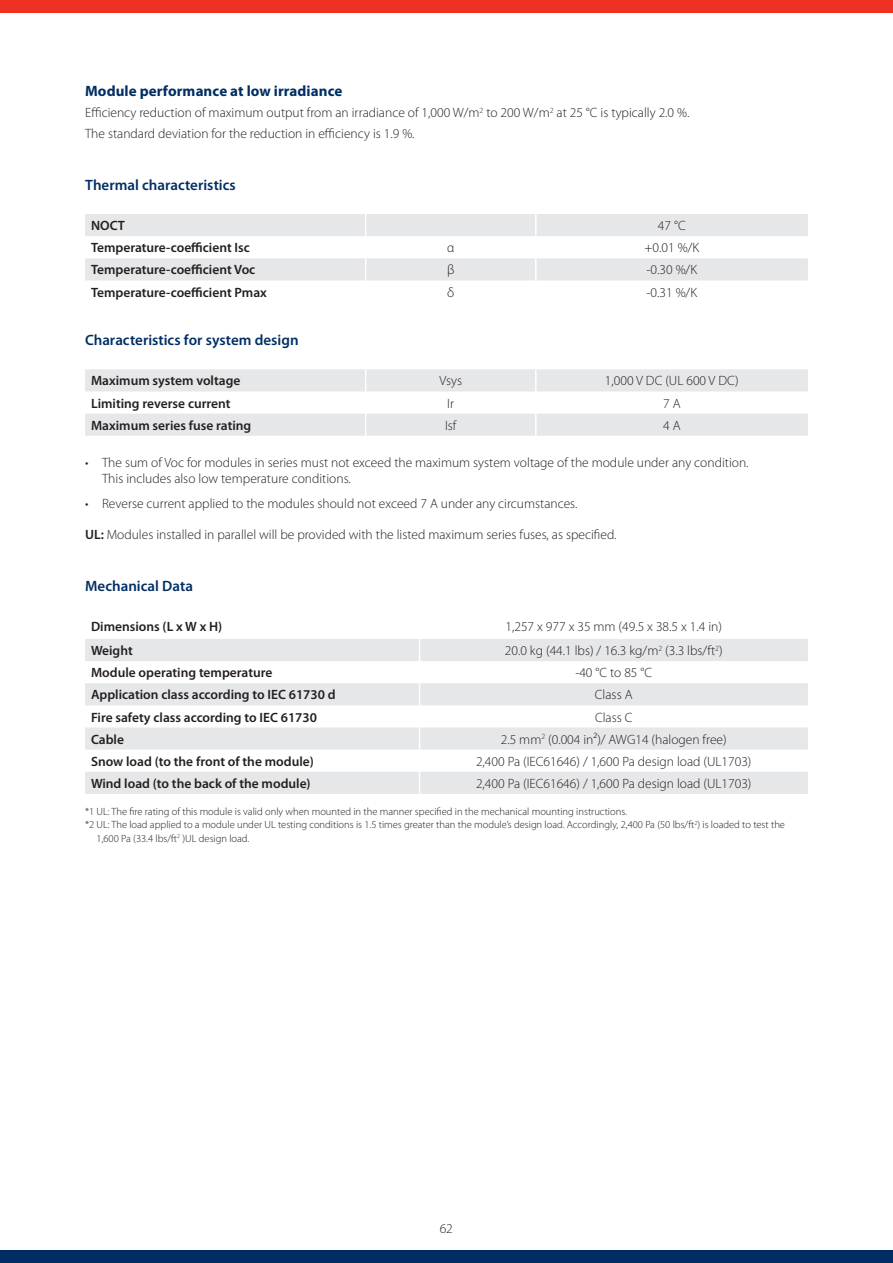
<style>
.page{position:relative;width:893px;height:1263px;background:#fff}
.page>*{position:absolute;margin:0;border:0;box-sizing:border-box;transform-origin:0 0}
.t1{font:600 15px "Myriad Pro";color:#002e64}
.t2{font:700 15px "Myriad Pro";letter-spacing:.005em;color:#002e64}
.t3{font:300 13.5px/21px "Myriad Pro";color:#231f20}
.t4{font:600 13.5px "Myriad Pro";color:#231f20}
.t5{font:300 10.5px "Myriad Pro";color:#231f20}
.s1{font-weight:600}
</style>
<div class="page">
<div style="left:0;top:0;width:893px;height:13px;background:#ef3122"></div>
<div style="left:0;top:1250px;width:893px;height:13px;background:#002e64"></div>
<svg style="left:85px;top:214px;width:723px;height:66px;fill:#e6e7e9"></svg>
<svg style="left:365px;top:214px;width:1px;height:66px"></svg>
<svg style="left:535px;top:214px;width:1px;height:66px"></svg>
<svg style="left:85px;top:369px;width:723px;height:67px;fill:#e6e7e9"></svg>
<svg style="left:365px;top:369px;width:1px;height:67px"></svg>
<svg style="left:535px;top:369px;width:1px;height:67px"></svg>
<svg style="left:85px;top:639px;width:723px;height:155px;fill:#e6e7e9"></svg>
<svg style="left:419px;top:639px;width:1px;height:155px"></svg>
<p class="t2" style="left:85px;top:83px;width:259px">Module performance at low irradiance</p>
<p class="t3" style="left:85px;top:103px;width:606px">Efficiency reduction of maximum output from an irradiance of 1,000 W/m<sup>2</sup> to 200 W/m<sup>2</sup> at 25 °C is typically 2.0 %.<br>The standard deviation for the reduction in efficiency is 1.9 %.</p>
<p class="t1" style="left:85px;top:177px;width:152px">Thermal characteristics</p>
<p class="t4" style="left:91px;top:218px;width:35px">NOCT</p>
<p class="t3" style="left:658px;top:215px;width:29px">47 °C</p>
<p class="t4" style="left:91px;top:240px;width:160px">Temperature-coefficient Isc</p>
<p class="t3" style="left:447px;top:238px;width:9px">α</p>
<p class="t3" style="left:645px;top:238px;width:56px">+0.01 %/K</p>
<p class="t4" style="left:91px;top:262px;width:166px">Temperature-coefficient Voc</p>
<p class="t3" style="left:447px;top:260px;width:9px">β</p>
<p class="t3" style="left:647px;top:260px;width:52px">-0.30 %/K</p>
<p class="t4" style="left:91px;top:285px;width:177px">Temperature-coefficient Pmax</p>
<p class="t3" style="left:447px;top:282px;width:9px">δ</p>
<p class="t3" style="left:647px;top:282px;width:52px">-0.31 %/K</p>
<p class="t1" style="left:85px;top:332px;width:215px">Characteristics for system design</p>
<p class="t4" style="left:91px;top:373px;width:151px">Maximum system voltage</p>
<p class="t3" style="left:439px;top:371px;width:24px">Vsys</p>
<p class="t3" style="left:605px;top:371px;width:135px">1,000 V DC (UL 600 V DC)</p>
<p class="t4" style="left:91px;top:396px;width:141px">Limiting reverse current</p>
<p class="t3" style="left:447px;top:393px;width:9px">Ir</p>
<p class="t3" style="left:663px;top:393px;width:19px">7 A</p>
<p class="t4" style="left:91px;top:418px;width:162px">Maximum series fuse rating</p>
<p class="t3" style="left:445px;top:415px;width:13px">Isf</p>
<p class="t3" style="left:663px;top:415px;width:19px">4 A</p>
<p class="t3" style="left:102px;top:455px;width:648px;line-height:16.2px;text-indent:-17px">• The sum of Voc for modules in series must not exceed the maximum system voltage of the module under any condition.<br>This includes also low temperature conditions.</p>
<p class="t3" style="left:85px;top:493px;width:494px">• Reverse current applied to the modules should not exceed 7 A under any circumstances.</p>
<p class="t3" style="left:85px;top:524px;width:533px"><span class="s1">UL:</span> Modules installed in parallel will be provided with the listed maximum series fuses, as specified.</p>
<p class="t1" style="left:85px;top:577px;width:110px">Mechanical Data</p>
<p class="t4" style="left:91px;top:619px;width:133px">Dimensions (L x W x H)</p>
<p class="t3" style="left:505px;top:616px;width:218px">1,257 x 977 x 35 mm (49.5 x 38.5 x 1.4 in)</p>
<p class="t4" style="left:91px;top:643px;width:43px">Weight</p>
<p class="t3" style="left:505px;top:640px;width:219px">20.0 kg (44.1 lbs) / 16.3 kg/m<sup>2</sup> (3.3 lbs/ft<sup>2</sup>)</p>
<p class="t4" style="left:91px;top:665px;width:183px">Module operating temperature</p>
<p class="t3" style="left:575px;top:662px;width:78px">-40 °C to 85 °C</p>
<p class="t4" style="left:91px;top:687px;width:246px">Application class according to IEC 61730 d</p>
<p class="t3" style="left:595px;top:685px;width:39px">Class A</p>
<p class="t4" style="left:91px;top:709px;width:227px">Fire safety class according to IEC 61730</p>
<p class="t3" style="left:595px;top:707px;width:39px">Class C</p>
<p class="t4" style="left:91px;top:732px;width:35px">Cable</p>
<p class="t3" style="left:501px;top:729px;width:227px">2.5 mm<sup>2</sup> (0.004 in²)/ AWG14 (halogen free)</p>
<p class="t4" style="left:91px;top:754px;width:224px">Snow load (to the front of the module)</p>
<p class="t3" style="left:476px;top:751px;width:277px">2,400 Pa (IEC61646) / 1,600 Pa design load (UL1703)</p>
<p class="t4" style="left:91px;top:776px;width:221px">Wind load (to the back of the module)</p>
<p class="t3" style="left:476px;top:773px;width:277px">2,400 Pa (IEC61646) / 1,600 Pa design load (UL1703)</p>
<p class="t5" style="left:85px;top:806px;width:543px">*1 UL: The fire rating of this module is valid only when mounted in the manner specified in the mechanical mounting instructions.</p>
<p class="t5" style="left:85px;top:819px;width:701px">*2 UL: The load applied to a module under UL testing conditions is 1.5 times greater than the module’s design load. Accordingly, 2,400 Pa (50 lbs/ft<sup>2</sup>) is loaded to test the</p>
<p class="t5" style="left:97px;top:833px;width:154px">1,600 Pa (33.4 lbs/ft<sup>2</sup> )UL design load.</p>
<p class="t3" style="left:440px;top:1218px;width:15px">62</p>
</div>
